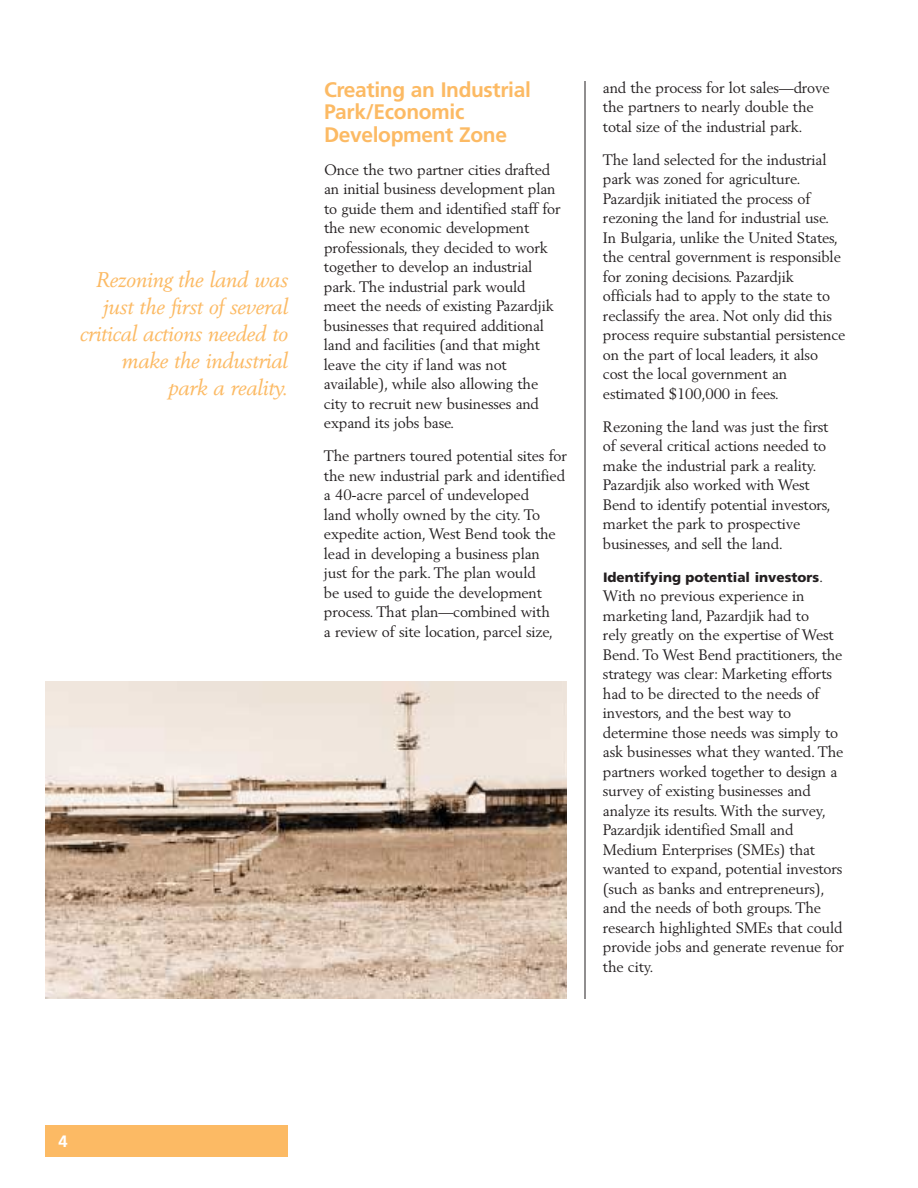
<style>
.page{position:relative;width:918px;height:1188px;background:#fff}
.page>*{position:absolute;margin:0;border:0;box-sizing:border-box;transform-origin:0 0}
.t1{font:italic 21px/27px "Berling";letter-spacing:-.01em;color:#fcba64;text-align:right}
.t2{font:700 21px/22.5px "Frutiger";letter-spacing:-.015em;color:#fcba64}
.t3{font:700 16.5px "Frutiger";color:#fff}
.t4{font:15px/19.5px "Berling";letter-spacing:-.01em;color:#231f20}
.t5{font:900 13.5px "Frutiger";color:#231f20}
.s1{font-family:"Berling";font-weight:400;font-size:15px}
</style>
<div class="page">
<div style="left:45px;top:1125px;width:243px;height:31px;background:#fcba64"></div>
<hr style="left:585px;top:81px;width:1px;height:918px;background:#231f20">
<img style="left:46px;top:681px;width:521px;height:318px">
<h1 class="t1" style="left:80px;top:267px;width:209px">Rezoning the land was just the first of several critical actions needed to make the industrial park a reality.</h1>
<h1 class="t2" style="left:324px;top:80px;width:208px">Creating an Industrial<br>Park/Economic<br>Development Zone</h1>
<p class="t4" style="left:324px;top:161px;width:238px">Once the two partner cities drafted an initial business development plan to guide them and identified staff for the new economic development professionals, they decided to work together to develop an industrial park. The industrial park would meet the needs of existing Pazardjik businesses that required additional land and facilities (and that might leave the city if land was not available), while also allowing the city to recruit new businesses and expand its jobs base.</p>
<p class="t4" style="left:324px;top:447px;width:245px">The partners toured potential sites for the new industrial park and identified a 40-acre parcel of undeveloped<br>land wholly owned by the city. To expedite action, West Bend took the lead in developing a business plan<br>just for the park. The plan would<br>be used to guide the development process. That plan—combined with<br>a review of site location, parcel size,</p>
<p class="t4" style="left:603px;top:79px;width:228px">and the process for lot sales—drove the partners to nearly double the total size of the industrial park.</p>
<p class="t4" style="left:603px;top:151px;width:244px">The land selected for the industrial park was zoned for agriculture.<br>Pazardjik initiated the process of rezoning the land for industrial use.<br>In Bulgaria, unlike the United States, the central government is responsible for zoning decisions. Pazardjik officials had to apply to the state to reclassify the area. Not only did this process require substantial persistence on the part of local leaders, it also cost the local government an estimated $100,000 in fees.</p>
<p class="t4" style="left:603px;top:418px;width:229px">Rezoning the land was just the first of several critical actions needed to make the industrial park a reality.<br>Pazardjik also worked with West Bend to identify potential investors, market the park to prospective businesses, and sell the land.</p>
<p class="t5" style="left:603px;top:572px;width:222px">Identifying potential investors<span class="s1">.</span></p>
<p class="t4" style="left:603px;top:587px;width:243px">With no previous experience in marketing land, Pazardjik had to<br>rely greatly on the expertise of West Bend. To West Bend practitioners, the strategy was clear: Marketing efforts had to be directed to the needs of investors, and the best way to determine those needs was simply to ask businesses what they wanted. The partners worked together to design a survey of existing businesses and analyze its results. With the survey, Pazardjik identified Small and Medium Enterprises (SMEs) that wanted to expand, potential investors (such as banks and entrepreneurs), and the needs of both groups. The research highlighted SMEs that could provide jobs and generate revenue for the city.</p>
<p class="t3" style="left:58px;top:1134px;width:11px">4</p>
</div>
